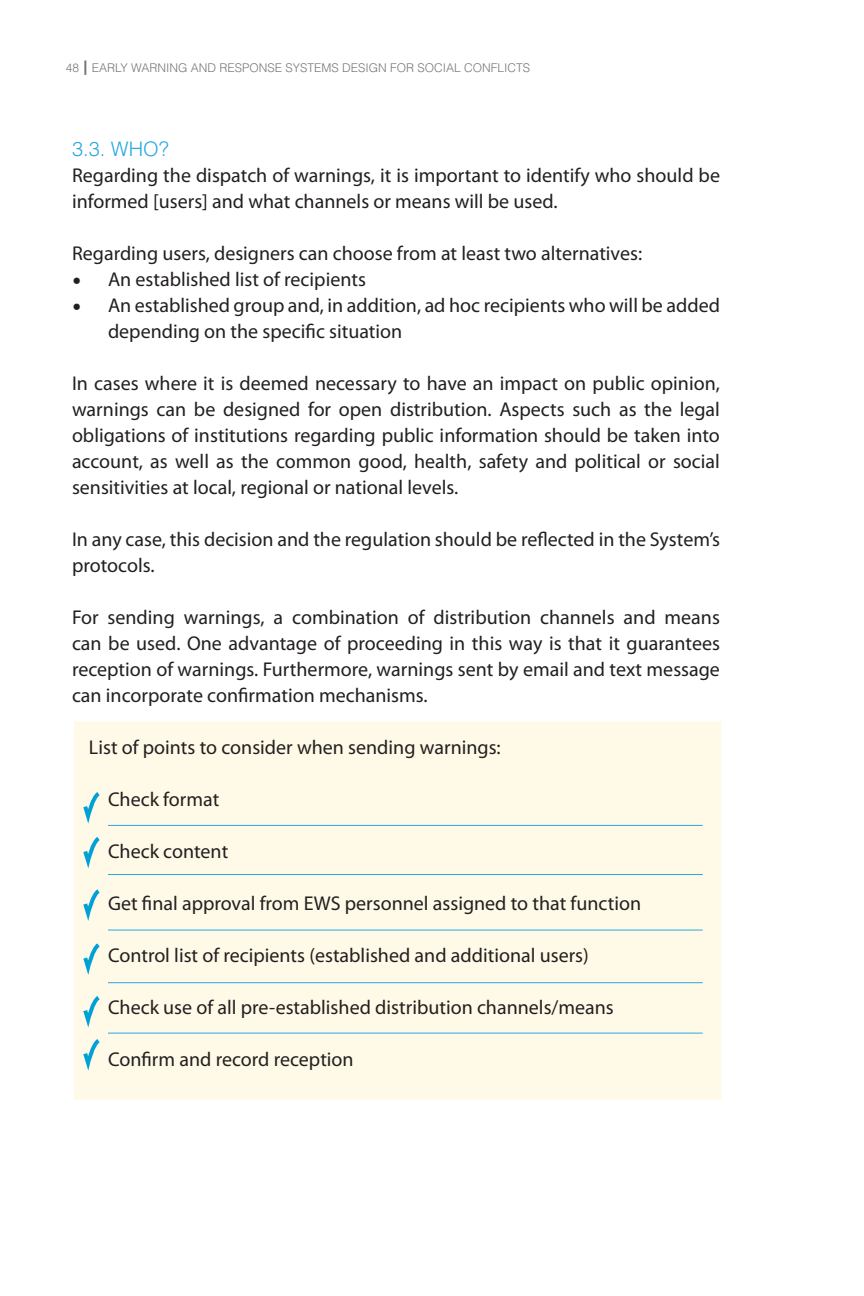
<style>
.page{position:relative;width:864px;height:1296px;background:#fff}
.page>*{position:absolute;margin:0;border:0;box-sizing:border-box;transform-origin:0 0}
.t1{font:20px/26px "Myriad Pro";color:#231f20}
.t2{font:300 20px "Helvetica LT Std";color:#27a8e0}
.t3{font:300 12px "Helvetica LT Std";color:#76787b}
.s1{font-family:"Minion Pro";font-size:24px}
</style>
<div class="page">
<svg style="left:84px;top:60px;width:2px;height:15px"></svg>
<div style="left:72px;top:720px;width:651px;height:382px;background:#fefae7;border:2px solid #fff"></div>
<hr style="left:108px;top:825px;width:595px;height:1px;background:#27a8e0">
<hr style="left:108px;top:874px;width:595px;height:1px;background:#27a8e0">
<hr style="left:108px;top:930px;width:595px;height:1px;background:#27a8e0">
<hr style="left:108px;top:982px;width:595px;height:1px;background:#27a8e0">
<hr style="left:108px;top:1033px;width:595px;height:1px;background:#27a8e0">
<svg style="left:83px;top:792px;width:17px;height:279px"></svg>
<p class="t3" style="left:66px;top:60px;width:466px">48 EARLY WARNING AND RESPONSE SYSTEMS DESIGN FOR SOCIAL CONFLICTS</p>
<p class="t2" style="left:72px;top:137px;width:98px">3.3. WHO?</p>
<p class="t1" style="left:72px;top:162px;width:650px">Regarding the dispatch of warnings, it is important to identify who should be informed [users] and what channels or means will be used.</p>
<p class="t1" style="left:72px;top:240px;width:572px">Regarding users, designers can choose from at least two alternatives:</p>
<p class="t1" style="left:72px;top:266px;width:295px"><span class="s1">•</span> An established list of recipients</p>
<p class="t1" style="left:108px;top:292px;width:614px;text-indent:-36px"><span class="s1">•</span> An established group and, in addition, ad hoc recipients who will be added depending on the specific situation</p>
<p class="t1" style="left:72px;top:370px;width:649px;text-align:justify">In cases where it is deemed necessary to have an impact on public opinion, warnings can be designed for open distribution. Aspects such as the legal obligations of institutions regarding public information should be taken into account, as well as the common good, health, safety and political or social sensitivities at local, regional or national levels.</p>
<p class="t1" style="left:72px;top:526px;width:650px">In any case, this decision and the regulation should be reflected in the System’s protocols.</p>
<p class="t1" style="left:72px;top:604px;width:650px;text-align:justify">For sending warnings, a combination of distribution channels and means can be used. One advantage of proceeding in this way is that it guarantees reception of warnings. Furthermore, warnings sent by email and text message can incorporate confirmation mechanisms.</p>
<p class="t1" style="left:89px;top:734px;width:413px">List of points to consider when sending warnings:</p>
<p class="t1" style="left:108px;top:786px;width:113px">Check format</p>
<p class="t1" style="left:108px;top:838px;width:122px">Check content</p>
<p class="t1" style="left:108px;top:890px;width:535px">Get final approval from EWS personnel assigned to that function</p>
<p class="t1" style="left:108px;top:942px;width:482px">Control list of recipients (established and additional users)</p>
<p class="t1" style="left:108px;top:994px;width:507px">Check use of all pre-established distribution channels/means</p>
<p class="t1" style="left:108px;top:1046px;width:247px">Confirm and record reception</p>
</div>
